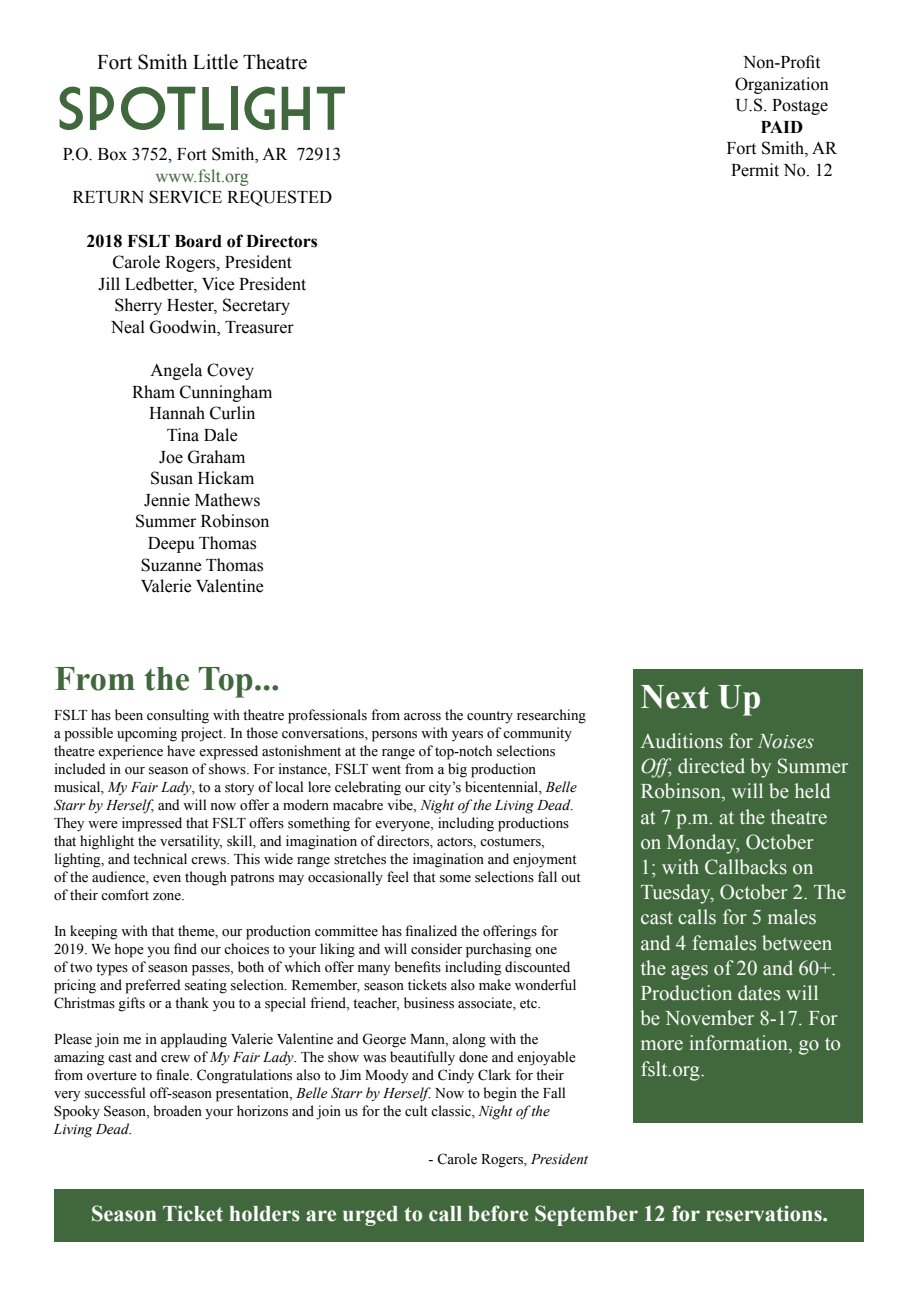
<style>
.page{position:relative;width:918px;height:1296px;background:#fff}
.page>*{position:absolute;margin:0;border:0;box-sizing:border-box;transform-origin:0 0}
.t1{font:59.85px "Market Deco";color:#40683c}
.t2{font:700 34.35px "Times New Roman";color:#40683c}
.t3{font:700 34.35px "Times New Roman";color:#fff}
.t4{font:700 22.5px "Times New Roman";color:#fff}
.t5{font:21px/25.2px "Times New Roman";color:#fff}
.t6{font:21px "Times New Roman";color:#000}
.t7{font:18px/21.6px "Times New Roman";color:#000;text-align:center}
.t8{font:700 18px "Times New Roman";color:#000}
.t9{font:18px "Times New Roman";color:#40683c}
.t10{font:15px/18px "Times New Roman";color:#000}
.s1{font-style:italic}
</style>
<div class="page">
<div style="left:633px;top:670px;width:230px;height:453px;background:#40683c"></div>
<div style="left:54px;top:1189px;width:810px;height:53px;background:#40683c"></div>
<h3 class="t6" style="left:97px;top:48px;width:212px">Fort Smith Little Theatre</h3>
<h1 class="t1" style="left:56px;top:75px;width:294px">Spotlight</h1>
<p class="t7" style="left:63px;top:143px;width:280px">P.O. Box 3752, Fort Smith, AR 72913</p>
<p class="t9" style="left:155px;top:164px;width:95px">www.fslt.org</p>
<p class="t7" style="left:72px;top:186px;width:261px">RETURN SERVICE REQUESTED</p>
<p class="t8" style="left:87px;top:228px;width:233px">2018 FSLT Board of Directors</p>
<p class="t7" style="left:98px;top:251px;width:209px">Carole Rogers, President<br>Jill Ledbetter, Vice President<br>Sherry Hester, Secretary<br>Neal Goodwin, Treasurer</p>
<p class="t7" style="left:132px;top:359px;width:142px">Angela Covey<br>Rham Cunningham<br>Hannah Curlin<br>Tina Dale<br>Joe Graham<br>Susan Hickam<br>Jennie Mathews<br>Summer Robinson<br>Deepu Thomas<br>Suzanne Thomas<br>Valerie Valentine</p>
<h2 class="t2" style="left:54px;top:655px;width:227px">From the Top...</h2>
<p class="t10" style="left:54px;top:706px;width:534px">FSLT has been consulting with theatre professionals from across the country researching a possible upcoming project. In those conversations, persons with years of community theatre experience have expressed astonishment at the range of top-notch selections included in our season of shows. For instance, FSLT went from a big production musical, <span class="s1">My Fair Lady</span>, to a story of local lore celebrating our city’s bicentennial, <span class="s1">Belle Starr by Herself</span>, and will now offer a modern macabre vibe, <span class="s1">Night of the Living Dead</span>.<br>They were impressed that FSLT offers something for everyone, including productions that highlight the versatility, skill, and imagination of directors, actors, costumers, lighting, and technical crews. This wide range stretches the imagination and enjoyment of the audience, even though patrons may occasionally feel that some selections fall out of their comfort zone.</p>
<p class="t10" style="left:54px;top:922px;width:524px">In keeping with that theme, our production committee has finalized the offerings for 2019. We hope you find our choices to your liking and will consider purchasing one<br>of two types of season passes, both of which offer many benefits including discounted pricing and preferred seating selection. Remember, season tickets also make wonderful Christmas gifts or a thank you to a special friend, teacher, business associate, etc.</p>
<p class="t10" style="left:54px;top:1030px;width:523px">Please join me in applauding Valerie Valentine and George Mann, along with the amazing cast and crew of <span class="s1">My Fair Lady</span>. The show was beautifully done and enjoyable from overture to finale. Congratulations also to Jim Moody and Cindy Clark for their very successful off-season presentation, <span class="s1">Belle Starr by Herself</span>. Now to begin the Fall Spooky Season, broaden your horizons and join us for the cult classic, <span class="s1">Night of the Living Dead</span>.</p>
<p class="t10" style="left:429px;top:1150px;width:161px">- Carole Rogers, <span class="s1">President</span></p>
<p class="t7" style="left:735px;top:51px;width:95px">Non-Profit<br>Organization<br>U.S. Postage</p>
<p class="t8" style="left:761px;top:114px;width:44px">PAID</p>
<p class="t7" style="left:727px;top:137px;width:112px;text-align:left">Fort Smith, AR<br>Permit No. 12</p>
<h2 class="t3" style="left:640px;top:673px;width:123px">Next Up</h2>
<p class="t5" style="left:640px;top:728px;width:209px">Auditions for <span class="s1">Noises<br>Off</span>, directed by Summer<br>Robinson, will be held at 7 p.m. at the theatre on Monday, October<br>1; with Callbacks on<br>Tuesday, October 2. The cast calls for 5 males and 4 females between the ages of 20 and 60+.<br>Production dates will<br>be November 8-17. For more information, go to fslt.org.</p>
<h3 class="t4" style="left:91px;top:1198px;width:739px">Season Ticket holders are urged to call before September 12 for reservations.</h3>
</div>
